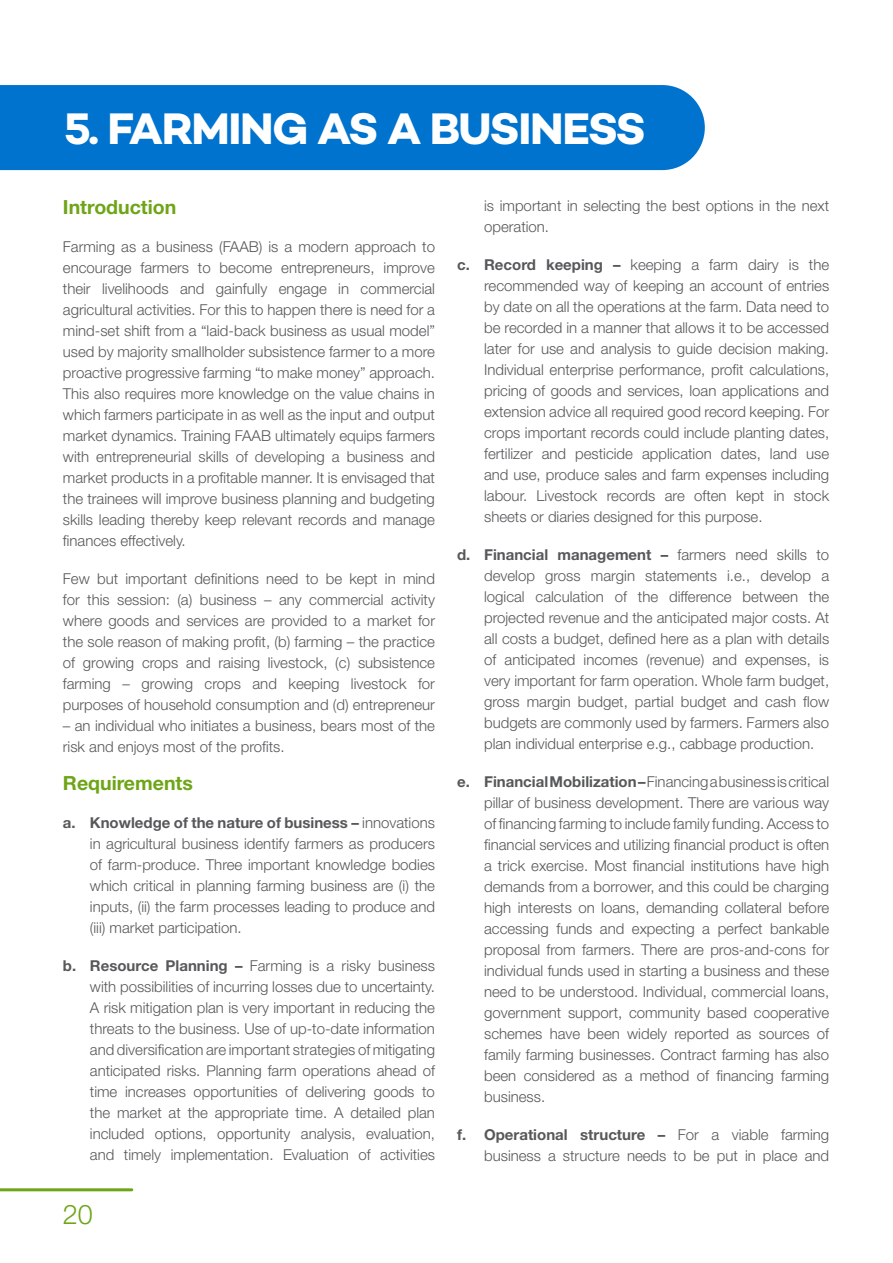
<style>
.page{position:relative;width:893px;height:1263px;background:#fff}
.page>*{position:absolute;margin:0;border:0;box-sizing:border-box;transform-origin:0 0}
.t1{font:700 45px "Campton";letter-spacing:-.04em;color:#fff}
.t2{font:300 27px "Helvetica Neue LT Std";color:#6ea516}
.t3{font:700 19.5px "Helvetica Neue LT Std";color:#6ea516}
.t4{font:300 15px/21px "Helvetica Neue LT Std";color:#57585a;text-align:justify}
.s1{font-weight:700}
</style>
<div class="page">
<div style="left:0;top:85px;width:705px;height:85px;background:#0073ce"></div>
<hr style="left:0;top:1188px;width:132px;height:3px;background:#6ea516">
<p class="t1" style="left:64px;top:100px;width:584px">5. FARMING AS A BUSINESS</p>
<p class="t3" style="left:63px;top:195px;width:115px">Introduction</p>
<p class="t4" style="left:63px;top:236px;width:374px">Farming as a business (FAAB) is a modern approach to encourage farmers to become entrepreneurs, improve their livelihoods and gainfully engage in commercial agricultural activities. For this to happen there is need for a mind-set shift from a “laid-back business as usual model” used by majority smallholder subsistence farmer to a more proactive progressive farming “to make money” approach.<br>This also requires more knowledge on the value chains in which farmers participate in as well as the input and output market dynamics. Training FAAB ultimately equips farmers with entrepreneurial skills of developing a business and market products in a profitable manner. It is envisaged that the trainees will improve business planning and budgeting skills leading thereby keep relevant records and manage finances effectively.</p>
<p class="t4" style="left:63px;top:568px;width:374px">Few but important definitions need to be kept in mind for this session: (a) business – any commercial activity where goods and services are provided to a market for the sole reason of making profit, (b) farming – the practice of growing crops and raising livestock, (c) subsistence farming – growing crops and keeping livestock for purposes of household consumption and (d) entrepreneur</p>
<p class="t4" style="left:63px;top:715px;width:373px">– an individual who initiates a business, bears most of the risk and enjoys most of the profits.</p>
<p class="t3" style="left:63px;top:771px;width:131px">Requirements</p>
<p class="t4" style="left:90px;top:812px;width:347px;text-indent:-27px"><span class="s1">a. Knowledge of the nature of business –</span> innovations in agricultural business identify farmers as producers of farm-produce. Three important knowledge bodies which critical in planning farming business are (i) the inputs, (ii) the farm processes leading to produce and (iii) market participation.</p>
<p class="t4" style="left:90px;top:955px;width:347px;text-indent:-27px"><span class="s1">b. Resource Planning –</span> Farming is a risky business with possibilities of incurring losses due to uncertainty.<br>A risk mitigation plan is very important in reducing the threats to the business. Use of up-to-date information and diversification are important strategies of mitigating anticipated risks. Planning farm operations ahead of time increases opportunities of delivering goods to the market at the appropriate time. A detailed plan included options, opportunity analysis, evaluation, and timely implementation. Evaluation of activities</p>
<h2 class="t2" style="left:63px;top:1198px;width:32px">20</h2>
<p class="t4" style="left:484px;top:195px;width:347px">is important in selecting the best options in the next operation.</p>
<p class="t4" style="left:484px;top:254px;width:347px;text-indent:-27px"><span class="s1">c. Record keeping –</span> keeping a farm dairy is the recommended way of keeping an account of entries by date on all the operations at the farm. Data need to be recorded in a manner that allows it to be accessed later for use and analysis to guide decision making.<br>Individual enterprise performance, profit calculations, pricing of goods and services, loan applications and extension advice all required good record keeping. For crops important records could include planting dates, fertilizer and pesticide application dates, land use and use, produce sales and farm expenses including labour. Livestock records are often kept in stock sheets or diaries designed for this purpose.</p>
<p class="t4" style="left:484px;top:544px;width:347px;text-indent:-27px"><span class="s1">d. Financial management –</span> farmers need skills to develop gross margin statements i.e., develop a logical calculation of the difference between the projected revenue and the anticipated major costs. At all costs a budget, defined here as a plan with details of anticipated incomes (revenue) and expenses, is very important for farm operation. Whole farm budget, gross margin budget, partial budget and cash flow budgets are commonly used by farmers. Farmers also plan individual enterprise e.g., cabbage production.</p>
<p class="t4" style="left:484px;top:771px;width:347px;text-indent:-27px"><span class="s1">e. Financial Mobilization –</span> Financing a business is critical pillar of business development. There are various way of financing farming to include family funding. Access to financial services and utilizing financial product is often a trick exercise. Most financial institutions have high demands from a borrower, and this could be charging high interests on loans, demanding collateral before accessing funds and expecting a perfect bankable proposal from farmers. There are pros-and-cons for individual funds used in starting a business and these need to be understood. Individual, commercial loans, government support, community based cooperative schemes have been widely reported as sources of family farming businesses. Contract farming has also been considered as a method of financing farming business.</p>
<p class="t4" style="left:457px;top:1124px;width:374px;text-align:right"><span class="s1">f. Operational structure –</span> For a viable farming business a structure needs to be put in place and</p>
</div>
